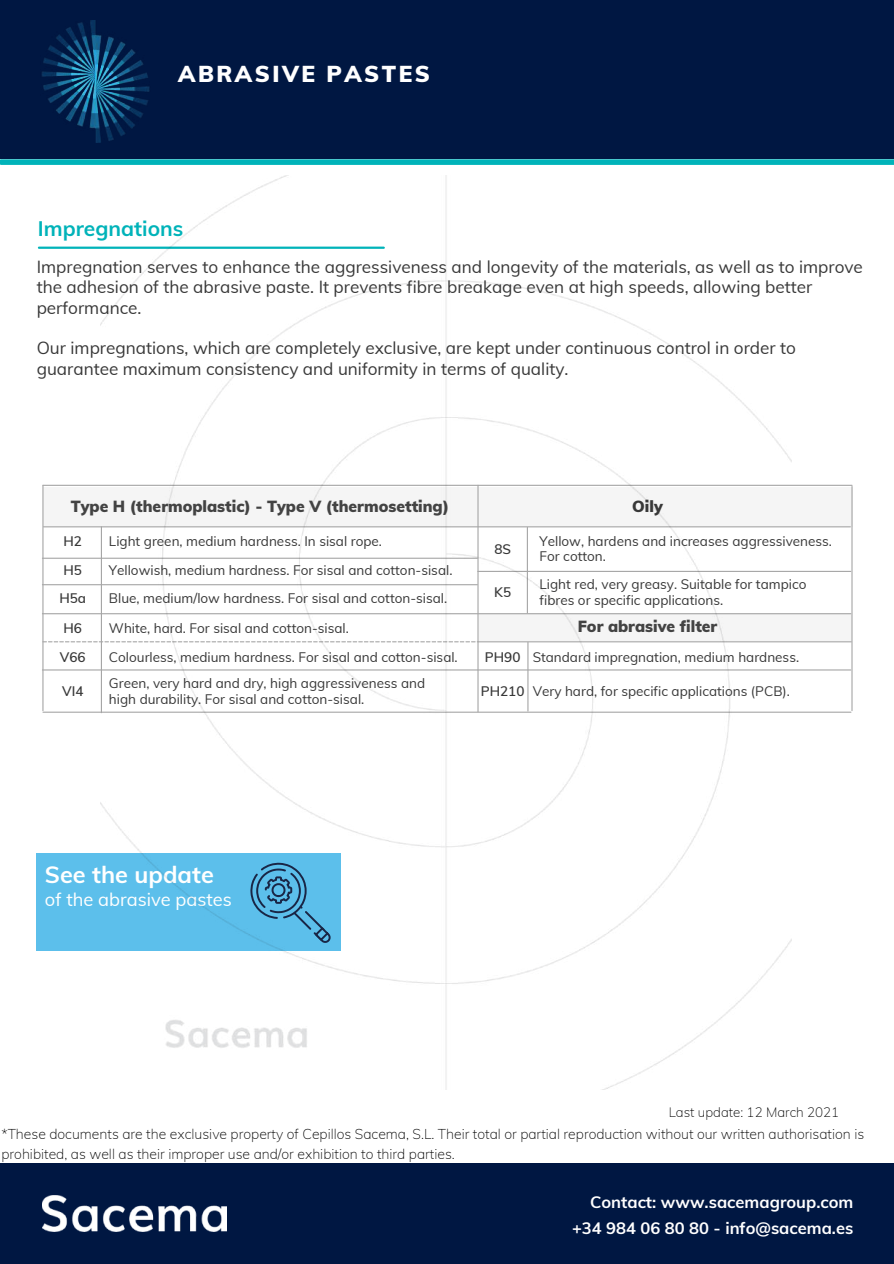
<style>
.page{position:relative;width:894px;height:1264px;background:#fff}
.page>*{position:absolute;margin:0;border:0;box-sizing:border-box;transform-origin:0 0}
.t1{font:700 23.4px "Muli";color:#fff}
.t2{font:900 22.5px "Muli";letter-spacing:.11em;color:#fff}
.t3{font:700 21px "Muli";color:#00b3b9}
.t4{font:18.3px "Muli";color:#fff}
.t5{font:17.1px/20.2px "Muli";color:#383838}
.t6{font:700 16.5px/26px "Muli";color:#fff;text-align:right}
.t7{font:900 15.75px "Muli";color:#383838}
.t8{font:200 13.95px/19.5px "Muli";color:#000}
.t9{font:13.5px/15.8px "Muli";color:#383838}
.t10{font:600 13.5px "Muli";color:#383838}
.t11{font:200 13.35px "Muli";color:#000}
</style>
<div class="page">
<div style="left:0;top:0;width:893px;height:159px;background:#001742"></div>
<img style="left:42px;top:20px;width:108px;height:122px">
<div style="left:1px;top:159px;width:892px;height:6px;background:#00b3b9"></div>
<hr style="left:42px;top:557px;width:435px;height:2px;background:#a6a6a6">
<hr style="left:43px;top:485px;width:808px;height:1px;background:#a6a6a6">
<hr style="left:42px;top:485px;width:1px;height:225px;background:#a6a6a6">
<div style="left:43px;top:487px;width:809px;height:40px;background:#f5f5f5"></div>
<hr style="left:39px;top:246px;width:344px;height:3px;background:#00b3b9">
<div style="left:0;top:1163px;width:893px;height:100px;background:#001742"></div>
<img style="left:42px;top:1195px;width:184px;height:36px">
<hr style="left:42px;top:584px;width:435px;height:1px;background:#a6a6a6">
<hr style="left:42px;top:613px;width:435px;height:1px;background:#a6a6a6">
<svg style="left:42px;top:641px;width:59px;height:1px"></svg>
<hr style="left:42px;top:669px;width:435px;height:1px;background:#a6a6a6">
<hr style="left:43px;top:711px;width:807px;height:1px;background:#a6a6a6">
<hr style="left:851px;top:486px;width:1px;height:224px;background:#a6a6a6">
<hr style="left:477px;top:571px;width:373px;height:1px;background:#a6a6a6">
<hr style="left:478px;top:641px;width:373px;height:1px;background:#a6a6a6">
<hr style="left:477px;top:669px;width:373px;height:1px;background:#a6a6a6">
<div style="left:478px;top:613px;width:373px;height:28px;background:#f5f5f5"></div>
<div style="left:37px;top:853px;width:304px;height:97px;background:#5cbfeb"></div>
<img style="left:101px;top:176px;width:690px;height:913px">
<h2 class="t2" style="left:178px;top:60px;width:253px">ABRASIVE PASTES</h2>
<h3 class="t3" style="left:38px;top:214px;width:147px">Impregnations</h3>
<p class="t5" style="left:37px;top:256px;width:827px">Impregnation serves to enhance the aggressiveness and longevity of the materials, as well as to improve the adhesion of the abrasive paste. It prevents fibre breakage even at high speeds, allowing better performance.</p>
<p class="t5" style="left:37px;top:338px;width:760px">Our impregnations, which are completely exclusive, are kept under continuous control in order to guarantee maximum consistency and uniformity in terms of quality.</p>
<p class="t7" style="left:71px;top:496px;width:380px">Type H (thermoplastic) - Type V (thermosetting)</p>
<p class="t7" style="left:632px;top:496px;width:32px">Oily</p>
<p class="t10" style="left:63px;top:532px;width:20px">H2</p>
<p class="t9" style="left:109px;top:533px;width:274px">Light green, medium hardness. In sisal rope.</p>
<p class="t10" style="left:63px;top:561px;width:20px">H5</p>
<p class="t9" style="left:109px;top:562px;width:345px">Yellowish, medium hardness. For sisal and cotton-sisal.</p>
<p class="t10" style="left:59px;top:589px;width:28px">H5a</p>
<p class="t9" style="left:109px;top:590px;width:340px">Blue, medium/low hardness. For sisal and cotton-sisal.</p>
<p class="t10" style="left:63px;top:619px;width:20px">H6</p>
<p class="t9" style="left:109px;top:619px;width:241px">White, hard. For sisal and cotton-sisal.</p>
<p class="t10" style="left:60px;top:648px;width:27px">V66</p>
<p class="t9" style="left:109px;top:649px;width:350px">Colourless, medium hardness. For sisal and cotton-sisal.</p>
<p class="t10" style="left:62px;top:682px;width:23px">VI4</p>
<p class="t9" style="left:109px;top:675px;width:317px">Green, very hard and dry, high aggressiveness and high durability. For sisal and cotton-sisal.</p>
<p class="t10" style="left:494px;top:540px;width:18px">8S</p>
<p class="t9" style="left:539px;top:532px;width:294px">Yellow, hardens and increases aggressiveness.<br>For cotton.</p>
<p class="t10" style="left:494px;top:584px;width:18px">K5</p>
<p class="t9" style="left:539px;top:576px;width:268px">Light red, very greasy. Suitable for tampico fibres or specific applications.</p>
<p class="t10" style="left:485px;top:648px;width:37px">PH90</p>
<p class="t10" style="left:480px;top:682px;width:45px">PH210</p>
<p class="t7" style="left:577px;top:616px;width:141px">For abrasive filter</p>
<p class="t9" style="left:532px;top:649px;width:268px">Standard impregnation, medium hardness.</p>
<p class="t9" style="left:532px;top:683px;width:259px">Very hard, for specific applications (PCB).</p>
<h1 class="t1" style="left:45px;top:859px;width:170px">See the update</h1>
<h3 class="t4" style="left:45px;top:887px;width:188px">of the abrasive pastes</h3>
<p class="t11" style="left:668px;top:1103px;width:172px">Last update: 12 March 2021</p>
<p class="t8" style="left:1px;top:1124px;width:864px">*These documents are the exclusive property of Cepillos Sacema, S.L. Their total or partial reproduction without our written authorisation is prohibited, as well as their improper use and/or exhibition to third parties.</p>
<p class="t6" style="left:572px;top:1188px;width:283px">Contact: www.sacemagroup.com +34 984 06 80 80 - info@sacema.es</p>
</div>
